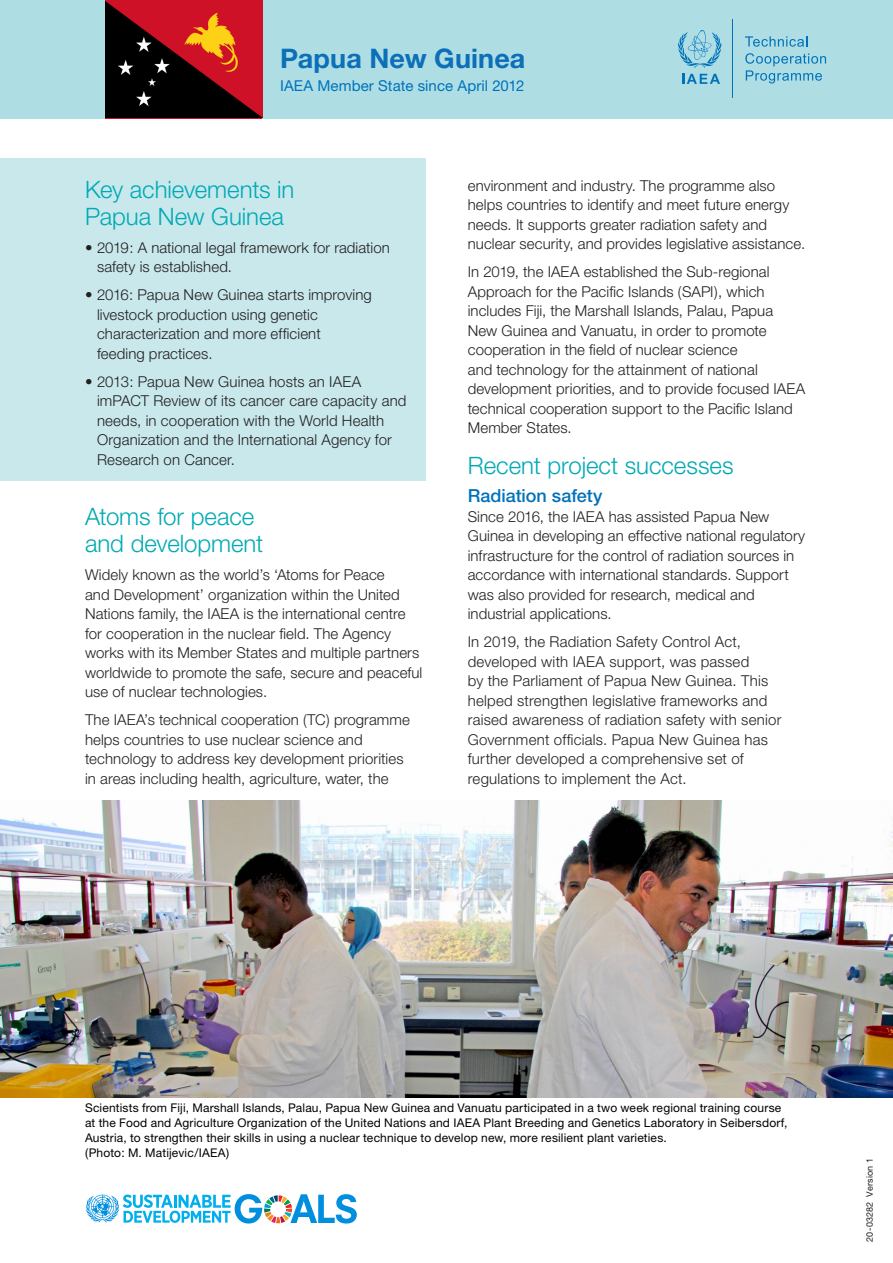
<style>
.page{position:relative;width:893px;height:1263px;background:#fff}
.page>*{position:absolute;margin:0;border:0;box-sizing:border-box;transform-origin:0 0}
.t1{font:700 27px "Helvetica Neue";letter-spacing:.005em;color:#0c6fb8}
.Heading{font:300 24px/27px "Helvetica Neue";letter-spacing:-.005em;color:#00aab5}
.Subhead{font:500 18px "Helvetica Neue";color:#0072bc}
.t2{font:300 15px/19.5px "Helvetica Neue";letter-spacing:.005em;color:#231f20}
.t3{font:15px "Helvetica Neue";letter-spacing:.005em;color:#0072bc}
.t4{font:12px/15px "Helvetica Neue";letter-spacing:.015em;color:#000001}
.t5{font:9px "Helvetica Neue";letter-spacing:.02em;color:#231f20}
</style>
<div class="page">
<div style="left:0;top:0;width:893px;height:118px;background:#aedee4"></div>
<img style="left:105px;top:0;width:157px;height:118px">
<svg style="left:86px;top:1194px;width:271px;height:29px"></svg>
<div style="left:0;top:158px;width:425px;height:322px;background:#c8e8ec"></div>
<svg style="left:678px;top:30px;width:44px;height:38px"></svg>
<svg style="left:682px;top:74px;width:38px;height:10px"></svg>
<hr style="left:733px;top:19px;width:1px;height:79px;background:#0072bc">
<svg style="left:745px;top:36px;width:62px;height:11px"></svg>
<svg style="left:745px;top:53px;width:81px;height:31px"></svg>
<img style="left:0;top:800px;width:893px;height:297px">
<p class="t1" style="left:280px;top:41px;width:247px">Papua New Guinea</p>
<p class="t3" style="left:280px;top:77px;width:246px">IAEA Member State since April 2012</p>
<p class="Heading" style="left:85px;top:175px;width:211px">Key achievements in<br>Papua New Guinea</p>
<p class="t2" style="left:97px;top:237px;width:294px;text-indent:-12px">• 2019: A national legal framework for radiation safety is established.</p>
<p class="t2" style="left:97px;top:285px;width:276px;text-indent:-12px">• 2016: Papua New Guinea starts improving livestock production using genetic characterization and more efficient feeding practices.</p>
<p class="t2" style="left:97px;top:371px;width:311px;text-indent:-12px">• 2013: Papua New Guinea hosts an IAEA imPACT Review of its cancer care capacity and needs, in cooperation with the World Health Organization and the International Agency for Research on Cancer.</p>
<p class="Heading" style="left:85px;top:503px;width:180px">Atoms for peace and development</p>
<p class="t2" style="left:85px;top:565px;width:339px">Widely known as the world’s ‘Atoms for Peace<br>and Development’ organization within the United Nations family, the IAEA is the international centre for cooperation in the nuclear field. The Agency works with its Member States and multiple partners worldwide to promote the safe, secure and peaceful use of nuclear technologies.</p>
<p class="t2" style="left:85px;top:710px;width:326px">The IAEA’s technical cooperation (TC) programme helps countries to use nuclear science and technology to address key development priorities in areas including health, agriculture, water, the</p>
<p class="t2" style="left:468px;top:175px;width:339px">environment and industry. The programme also helps countries to identify and meet future energy needs. It supports greater radiation safety and nuclear security, and provides legislative assistance.</p>
<p class="t2" style="left:468px;top:262px;width:339px">In 2019, the IAEA established the Sub-regional Approach for the Pacific Islands (SAPI), which includes Fiji, the Marshall Islands, Palau, Papua New Guinea and Vanuatu, in order to promote cooperation in the field of nuclear science<br>and technology for the attainment of national development priorities, and to provide focused IAEA technical cooperation support to the Pacific Island Member States.</p>
<p class="Heading" style="left:468px;top:452px;width:267px">Recent project successes</p>
<p class="Subhead" style="left:468px;top:485px;width:136px">Radiation safety</p>
<p class="t2" style="left:468px;top:506px;width:339px">Since 2016, the IAEA has assisted Papua New Guinea in developing an effective national regulatory infrastructure for the control of radiation sources in accordance with international standards. Support was also provided for research, medical and industrial applications.</p>
<p class="t2" style="left:468px;top:632px;width:315px">In 2019, the Radiation Safety Control Act, developed with IAEA support, was passed<br>by the Parliament of Papua New Guinea. This helped strengthen legislative frameworks and raised awareness of radiation safety with senior Government officials. Papua New Guinea has further developed a comprehensive set of regulations to implement the Act.</p>
<p class="t4" style="left:85px;top:1100px;width:704px">Scientists from Fiji, Marshall Islands, Palau, Papua New Guinea and Vanuatu participated in a two week regional training course at the Food and Agriculture Organization of the United Nations and IAEA Plant Breeding and Genetics Laboratory in Seibersdorf, Austria, to strengthen their skills in using a nuclear technique to develop new, more resilient plant varieties.<br>(Photo: M. Matijevic/IAEA)</p>
<p class="t5" style="left:864px;top:1242px;width:85px;rotate:-90deg">20-03282 Version 1</p>
</div>
